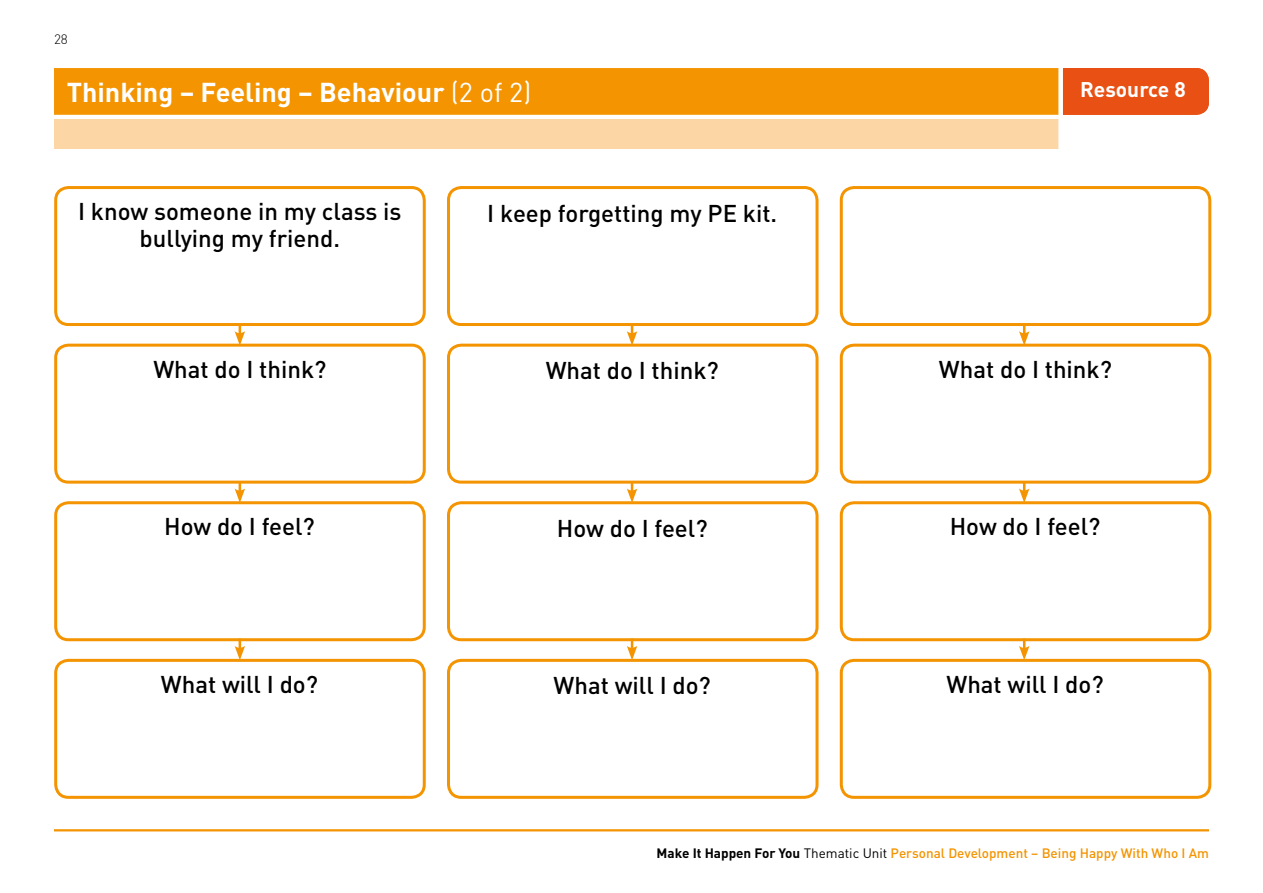
<style>
.page{position:relative;width:1263px;height:893px;background:#fff}
.page>*{position:absolute;margin:0;border:0;box-sizing:border-box;transform-origin:0 0}
.t1{font:700 27px "DIN Pro";color:#fff}
.t2{font:500 24px/27px "DIN Pro";color:#000;text-align:center}
.t3{font:700 21px "DIN Pro";color:#fff}
.t4{font:500 13.5px "DIN Pro";color:#f39400}
.t5{font:300 13.5px "DIN Pro";color:#000}
.s1{font-weight:400}
.s2{font-weight:700;color:#000}
.s3{font-weight:400;color:#000}
</style>
<div class="page">
<hr style="left:54px;top:829px;width:1155px;height:2px;background:#f39400">
<div style="left:1028px;top:68px;width:181px;height:47px;background:#e85113;border-radius:13px"></div>
<div style="left:53px;top:67px;width:1009px;height:49px;background:#f39400"></div>
<div style="left:53px;top:67px;width:1009px;height:49px;border:2px solid #fff"></div>
<div style="left:54px;top:119px;width:1007px;height:30px;background:#fcd6a4"></div>
<div style="left:1058px;top:37px;width:5px;height:126px;background:#fff"></div>
<div style="left:54px;top:186px;width:372px;height:140px;border:3px solid #f39400;border-radius:13px"></div>
<div style="left:54px;top:344px;width:372px;height:140px;border:3px solid #f39400;border-radius:13px"></div>
<div style="left:54px;top:501px;width:372px;height:140px;border:3px solid #f39400;border-radius:13px"></div>
<div style="left:54px;top:659px;width:372px;height:140px;border:3px solid #f39400;border-radius:13px"></div>
<div style="left:447px;top:186px;width:371px;height:140px;border:3px solid #f39400;border-radius:13px"></div>
<div style="left:447px;top:344px;width:371px;height:140px;border:3px solid #f39400;border-radius:13px"></div>
<div style="left:447px;top:501px;width:371px;height:140px;border:3px solid #f39400;border-radius:13px"></div>
<div style="left:447px;top:659px;width:371px;height:140px;border:3px solid #f39400;border-radius:13px"></div>
<div style="left:840px;top:186px;width:371px;height:140px;border:3px solid #f39400;border-radius:13px"></div>
<div style="left:840px;top:344px;width:371px;height:140px;border:3px solid #f39400;border-radius:13px"></div>
<div style="left:840px;top:501px;width:371px;height:140px;border:3px solid #f39400;border-radius:13px"></div>
<div style="left:840px;top:659px;width:371px;height:140px;border:3px solid #f39400;border-radius:13px"></div>
<svg style="left:235px;top:324px;width:10px;height:22px"></svg>
<svg style="left:627px;top:324px;width:10px;height:22px"></svg>
<svg style="left:1019px;top:324px;width:10px;height:22px"></svg>
<svg style="left:235px;top:481px;width:10px;height:22px"></svg>
<svg style="left:627px;top:481px;width:10px;height:22px"></svg>
<svg style="left:1019px;top:481px;width:10px;height:22px"></svg>
<svg style="left:235px;top:638px;width:10px;height:22px"></svg>
<svg style="left:627px;top:638px;width:10px;height:22px"></svg>
<svg style="left:1019px;top:638px;width:10px;height:22px"></svg>
<p class="t5" style="left:54px;top:30px;width:15px">28</p>
<p class="t1" style="left:67px;top:74px;width:466px">Thinking – Feeling – Behaviour <span class="s1">(2 of 2)</span></p>
<p class="t3" style="left:1080px;top:75px;width:107px">Resource 8</p>
<p class="t3" style="left:1174px;top:75px;width:13px">1</p>
<p class="t2" style="left:78px;top:197px;width:325px">I know someone in my class is bullying my friend.</p>
<p class="t2" style="left:487px;top:198px;width:292px">I keep forgetting my PE kit.</p>
<p class="t2" style="left:153px;top:355px;width:175px">What do I think?</p>
<p class="t2" style="left:546px;top:356px;width:175px">What do I think?</p>
<p class="t2" style="left:939px;top:355px;width:175px">What do I think?</p>
<p class="t2" style="left:164px;top:512px;width:152px">How do I feel?</p>
<p class="t2" style="left:557px;top:514px;width:152px">How do I feel?</p>
<p class="t2" style="left:950px;top:512px;width:152px">How do I feel?</p>
<p class="t2" style="left:161px;top:670px;width:159px">What will I do?</p>
<p class="t2" style="left:554px;top:671px;width:159px">What will I do?</p>
<p class="t2" style="left:946px;top:670px;width:159px">What will I do?</p>
<p class="t4" style="left:656px;top:843px;width:554px"><span class="s2">Make It Happen For You</span> <span class="s3">Thematic Unit</span> Personal Development – Being Happy With Who I Am</p>
</div>
